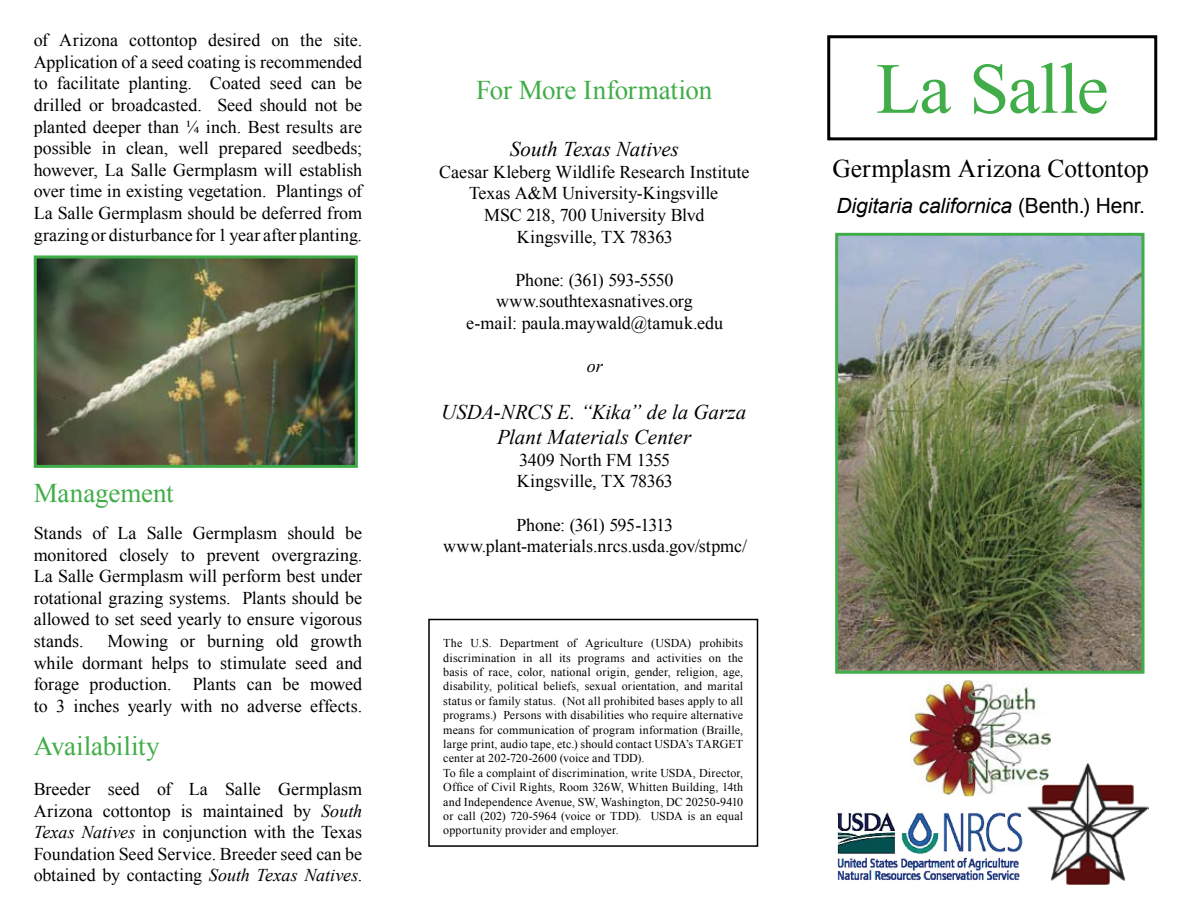
<style>
.page{position:relative;width:1188px;height:918px;background:#fff}
.page>*{position:absolute;margin:0;border:0;box-sizing:border-box;transform-origin:0 0}
.t1{font:72px "Times New Roman";letter-spacing:-.01em;color:#41ad49}
.t2{font:27px "Times New Roman";letter-spacing:-.005em;color:#41ad49}
.t3{font:25.5px "Times New Roman";color:#000}
.t4{font:italic 21px/25.2px "Times New Roman";color:#000;text-align:center}
.t5{font:italic 21px "Arial";letter-spacing:-.005em;color:#000}
.t6{font:18px/21.6px "Times New Roman";letter-spacing:-.005em;color:#000;text-align:justify}
.t7{font:italic 18px "Times New Roman";color:#000}
.t8{font:12px/14.4px "Times New Roman";letter-spacing:.015em;color:#000}
.s1{font-style:italic}
.s2{font-style:normal}
</style>
<div class="page">
<img style="left:38px;top:259px;width:316px;height:205px">
<div style="left:34px;top:255px;width:324px;height:213px;border:3px solid #41ad49"></div>
<div style="left:827px;top:35px;width:330px;height:105px;border:3px solid #000"></div>
<div style="left:428px;top:619px;width:330px;height:228px;border:2px solid #000"></div>
<img style="left:839px;top:237px;width:301px;height:433px">
<div style="left:835px;top:233px;width:309px;height:441px;border:3px solid #41ad49"></div>
<img style="left:1027px;top:763px;width:121px;height:121px">
<img style="left:911px;top:681px;width:140px;height:115px">
<img style="left:837px;top:812px;width:186px;height:69px">
<p class="t6" style="left:34px;top:29px;width:330px">of Arizona cottontop desired on the site.<br>Application of a seed coating is recommended to facilitate planting. Coated seed can be drilled or broadcasted. Seed should not be planted deeper than ¼ inch. Best results are possible in clean, well prepared seedbeds; however, La Salle Germplasm will establish over time in existing vegetation. Plantings of La Salle Germplasm should be deferred from grazing or disturbance for 1 year after planting.</p>
<h2 class="t2" style="left:34px;top:475px;width:142px">Management</h2>
<p class="t6" style="left:34px;top:522px;width:330px">Stands of La Salle Germplasm should be monitored closely to prevent overgrazing.<br>La Salle Germplasm will perform best under rotational grazing systems. Plants should be allowed to set seed yearly to ensure vigorous stands.</p>
<p class="t6" style="left:34px;top:630px;width:330px;text-indent:74px">Mowing or burning old growth while dormant helps to stimulate seed and forage production. Plants can be mowed to 3 inches yearly with no adverse effects.</p>
<h2 class="t2" style="left:34px;top:728px;width:127px">Availability</h2>
<p class="t6" style="left:34px;top:778px;width:330px">Breeder seed of La Salle Germplasm Arizona cottontop is maintained by <span class="s1">South Texas Natives</span> in conjunction with the Texas Foundation Seed Service. Breeder seed can be obtained by contacting <span class="s1">South Texas Natives</span>.</p>
<h2 class="t2" style="left:476px;top:71px;width:238px">For More Information</h2>
<p class="t4" style="left:510px;top:136px;width:171px">South Texas Natives</p>
<p class="t6" style="left:439px;top:161px;width:312px;text-align:center">Caesar Kleberg Wildlife Research Institute<br>Texas A&amp;M University-Kingsville<br>MSC 218, 700 University Blvd<br>Kingsville, TX 78363</p>
<p class="t6" style="left:466px;top:269px;width:258px;text-align:center">Phone: (361) 593-5550 www.southtexasnatives.org<br>e-mail: paula.maywald@tamuk.edu</p>
<p class="t7" style="left:587px;top:354px;width:17px">or</p>
<p class="t4" style="left:441px;top:399px;width:306px">USDA-NRCS E. “Kika” de la Garza<br>Plant Materials Center</p>
<p class="t6" style="left:517px;top:449px;width:157px">3409 North FM 1355<br>Kingsville, TX 78363</p>
<p class="t6" style="left:443px;top:513px;width:305px;text-align:center">Phone: (361) 595-1313 www.plant-materials.nrcs.usda.gov/stpmc/</p>
<p class="t8" style="left:443px;top:636px;width:302px">The U.S. Department of Agriculture (USDA) prohibits discrimination in all its programs and activities on the basis of race, color, national origin, gender, religion, age, disability, political beliefs, sexual orientation, and marital status or family status. (Not all prohibited bases apply to all programs.) Persons with disabilities who require alternative means for communication of program information (Braille, large print, audio tape, etc.) should contact USDA’s TARGET center at 202-720-2600 (voice and TDD).<br>To file a complaint of discrimination, write USDA, Director, Office of Civil Rights, Room 326W, Whitten Building, 14th and Independence Avenue, SW, Washington, DC 20250-9410 or call (202) 720-5964 (voice or TDD). USDA is an equal opportunity provider and employer.</p>
<h1 class="t1" style="left:876px;top:40px;width:234px">La Salle</h1>
<h3 class="t3" style="left:832px;top:152px;width:318px">Germplasm Arizona Cottontop</h3>
<p class="t5" style="left:836px;top:192px;width:310px">Digitaria californica <span class="s2">(Benth.) Henr.</span></p>
</div>
